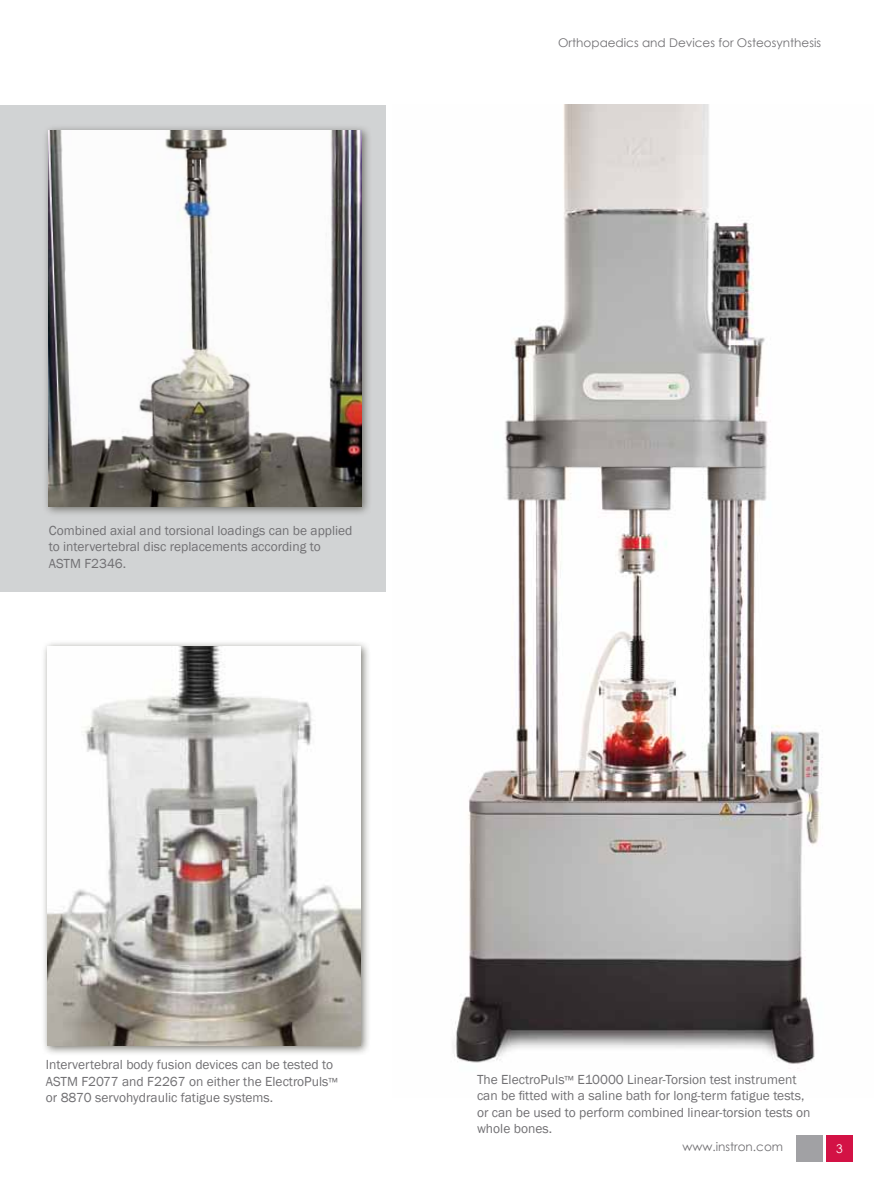
<style>
.page{position:relative;width:891px;height:1188px;background:#fff}
.page>*{position:absolute;margin:0;border:0;box-sizing:border-box;transform-origin:0 0}
.t1{font:13.5px/16.5px "Franklin Gothic";color:#717073}
.t2{font:12px "Century Gothic";color:#717073}
.t3{font:12px "Century Gothic";color:#fff}
.s1{font-size:12px}
</style>
<div class="page">
<div style="left:0;top:105px;width:386px;height:487px;background:#d1d3d4"></div>
<img style="left:452px;top:105px;width:371px;height:964px">
<div style="left:41px;top:640px;width:330px;height:416px;background:#54534a;opacity:.75"></div>
<img style="left:47px;top:646px;width:314px;height:400px">
<div style="left:42px;top:124px;width:330px;height:392px;background:#54534a;opacity:.75"></div>
<img style="left:48px;top:130px;width:313px;height:376px">
<div style="left:826px;top:1135px;width:27px;height:27px;background:#d31245"></div>
<div style="left:796px;top:1135px;width:27px;height:27px;background:#a1a1a4"></div>
<p class="t1" style="left:49px;top:522px;width:305px">Combined axial and torsional loadings can be applied to intervertebral disc replacements according to<br>ASTM F2346.</p>
<p class="t2" style="left:558px;top:34px;width:264px">Orthopaedics and Devices for Osteosynthesis</p>
<p class="t1" style="left:46px;top:1057px;width:293px">Intervertebral body fusion devices can be tested to<br>ASTM F2077 and F2267 on either the ElectroPuls<span class="s1">™ </span>or 8870 servohydraulic fatigue systems.</p>
<p class="t1" style="left:477px;top:1071px;width:335px">The ElectroPuls<span class="s1">™</span> E10000 Linear-Torsion test instrument can be fitted with a saline bath for long-term fatigue tests, or can be used to perform combined linear-torsion tests on whole bones.</p>
<p class="t2" style="left:682px;top:1138px;width:102px">www.instron.com</p>
<p class="t3" style="left:836px;top:1140px;width:8px">3</p>
<p class="t2" style="left:695px;top:1138px;width:102px">www.instron.com</p>
</div>
